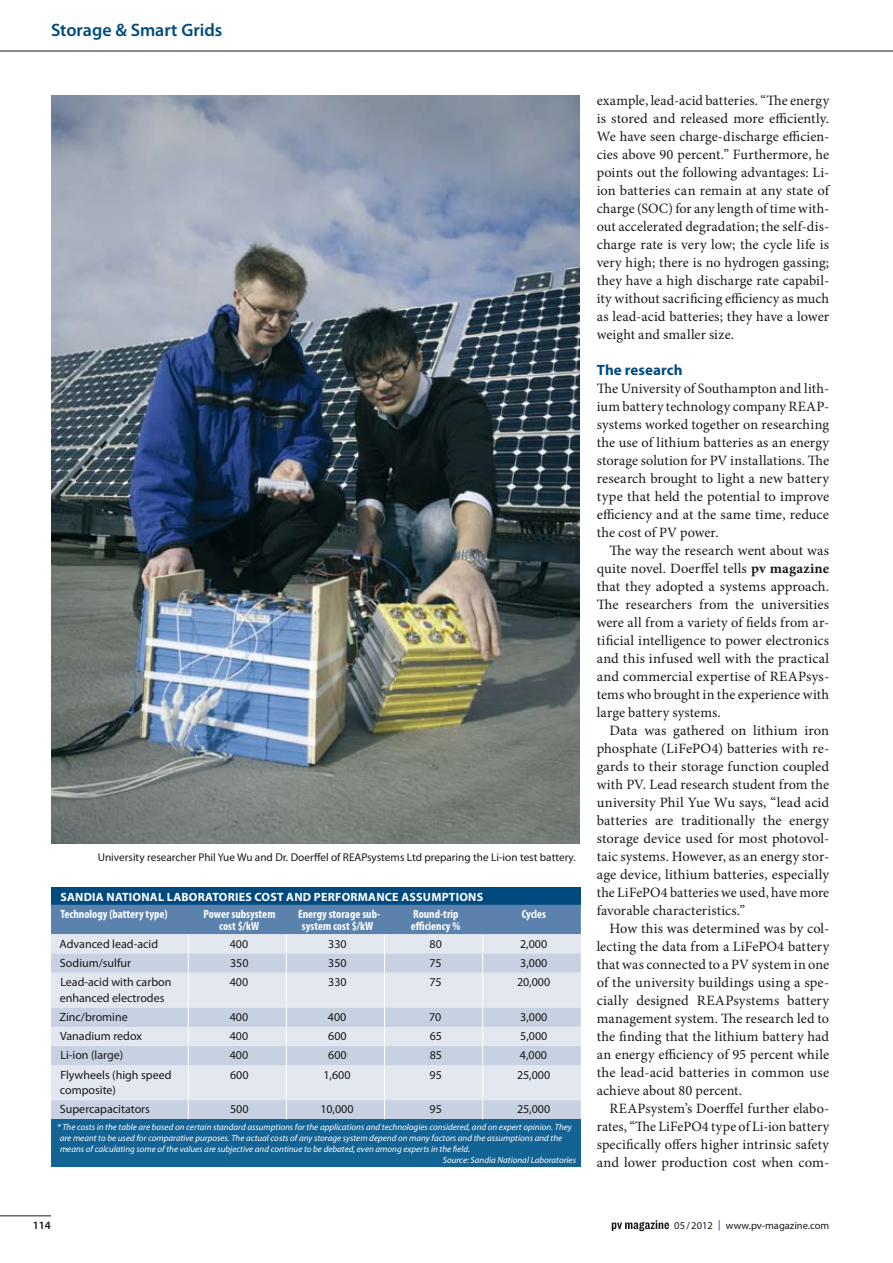
<style>
.page{position:relative;width:893px;height:1263px;background:#fff}
.page>*{position:absolute;margin:0;border:0;box-sizing:border-box;transform-origin:0 0}
.t1{font:600 18px "Myriad Pro";color:#004a7f}
.t2{font:700 15px "Myriad Pro";letter-spacing:.005em;color:#004a7f}
.t3{font:14.25px/18px "Minion Pro";letter-spacing:.005em;color:#1a171b;text-align:justify}
.t4{font:12px/15.8px "Myriad Pro";color:#1a171b}
.t5{font:700 condensed 12px/12px "Myriad Pro";color:#fff;text-align:center}
.t6{font:700 12px "Myriad Pro";letter-spacing:.02em;color:#fff}
.t7{font:11.25px "Myriad Pro";color:#1a171b}
.t8{font:600 11.25px "Myriad Pro";color:#1a171b}
.t9{font:10.5px "Myriad Pro";color:#1a171b}
.t10{font:italic 9px "Myriad Pro";color:#fff}
.s1{font-weight:700}
.s2{color:#004a7f}
</style>
<div class="page">
<img style="left:51px;top:96px;width:529px;height:747px">
<hr style="left:0;top:1215px;width:51px;height:1px;background:#1a171b">
<svg style="left:612px;top:1220px;width:57px;height:11px"></svg>
<div style="left:51px;top:887px;width:530px;height:18px;background:#004a7f"></div>
<svg style="left:51px;top:973px;width:530px;height:146px;background:#d8deea"></svg>
<div style="left:51px;top:1119px;width:530px;height:48px;background:#136394"></div>
<svg style="left:51px;top:905px;width:530px;height:68px;background:#a1b5cf"></svg>
<hr style="left:188px;top:973px;width:1px;height:35px;background:#fff">
<hr style="left:286px;top:973px;width:1px;height:35px;background:#fff">
<hr style="left:384px;top:973px;width:1px;height:35px;background:#fff">
<hr style="left:482px;top:973px;width:1px;height:35px;background:#fff">
<svg style="left:188px;top:1008px;width:1px;height:57px"></svg>
<svg style="left:286px;top:1008px;width:1px;height:57px"></svg>
<svg style="left:384px;top:1008px;width:1px;height:57px"></svg>
<svg style="left:482px;top:1008px;width:1px;height:57px"></svg>
<hr style="left:188px;top:1065px;width:1px;height:35px;background:#fff">
<hr style="left:286px;top:1065px;width:1px;height:35px;background:#fff">
<hr style="left:384px;top:1065px;width:1px;height:35px;background:#fff">
<hr style="left:482px;top:1065px;width:1px;height:35px;background:#fff">
<svg style="left:188px;top:1100px;width:1px;height:19px"></svg>
<svg style="left:286px;top:1100px;width:1px;height:19px"></svg>
<svg style="left:384px;top:1100px;width:1px;height:19px"></svg>
<svg style="left:482px;top:1100px;width:1px;height:19px"></svg>
<hr style="left:0;top:51px;width:893px;height:1px;background:#1a171b">
<p class="t1" style="left:51px;top:18px;width:173px">Storage &amp; Smart Grids</p>
<p class="t7" style="left:98px;top:850px;width:479px">University researcher Phil Yue Wu and Dr. Doerffel of REAPsystems Ltd preparing the Li-ion test battery.</p>
<p class="t6" style="left:60px;top:889px;width:423px">SANDIA NATIONAL LABORATORIES COST AND PERFORMANCE ASSUMPTIONS</p>
<p class="t5" style="left:60px;top:908px;width:109px">Technology (battery type)</p>
<p class="t5" style="left:204px;top:908px;width:73px">Power subsystem cost $/kW</p>
<p class="t5" style="left:298px;top:908px;width:84px">Energy storage sub&shy;system cost $/kW</p>
<p class="t5" style="left:411px;top:908px;width:51px;text-align:left">Round-trip efficiency %</p>
<p class="t5" style="left:522px;top:908px;width:26px">Cycles</p>
<p class="t4" style="left:60px;top:935px;width:100px">Advanced lead-acid</p>
<p class="t4" style="left:230px;top:935px;width:20px">400</p>
<p class="t4" style="left:328px;top:935px;width:20px">330</p>
<p class="t4" style="left:430px;top:935px;width:14px">80</p>
<p class="t4" style="left:520px;top:935px;width:29px">2,000</p>
<p class="t4" style="left:60px;top:955px;width:73px">Sodium/sulfur</p>
<p class="t4" style="left:230px;top:955px;width:20px">350</p>
<p class="t4" style="left:328px;top:955px;width:20px">350</p>
<p class="t4" style="left:429px;top:955px;width:14px">75</p>
<p class="t4" style="left:520px;top:955px;width:29px">3,000</p>
<p class="t4" style="left:60px;top:974px;width:113px">Lead-acid with carbon enhanced electrodes</p>
<p class="t4" style="left:230px;top:974px;width:20px">400</p>
<p class="t4" style="left:328px;top:974px;width:20px">330</p>
<p class="t4" style="left:429px;top:974px;width:14px">75</p>
<p class="t4" style="left:517px;top:974px;width:35px">20,000</p>
<p class="t4" style="left:59px;top:1009px;width:70px">Zinc/bromine</p>
<p class="t4" style="left:230px;top:1009px;width:20px">400</p>
<p class="t4" style="left:328px;top:1009px;width:20px">400</p>
<p class="t4" style="left:429px;top:1009px;width:14px">70</p>
<p class="t4" style="left:520px;top:1009px;width:29px">3,000</p>
<p class="t4" style="left:60px;top:1028px;width:83px">Vanadium redox</p>
<p class="t4" style="left:230px;top:1028px;width:20px">400</p>
<p class="t4" style="left:328px;top:1028px;width:20px">600</p>
<p class="t4" style="left:430px;top:1028px;width:14px">65</p>
<p class="t4" style="left:520px;top:1028px;width:29px">5,000</p>
<p class="t4" style="left:60px;top:1047px;width:64px">Li-ion (large)</p>
<p class="t4" style="left:230px;top:1047px;width:20px">400</p>
<p class="t4" style="left:328px;top:1047px;width:20px">600</p>
<p class="t4" style="left:430px;top:1047px;width:14px">85</p>
<p class="t4" style="left:520px;top:1047px;width:29px">4,000</p>
<p class="t4" style="left:60px;top:1066px;width:113px">Flywheels (high speed composite)</p>
<p class="t4" style="left:230px;top:1066px;width:20px">600</p>
<p class="t4" style="left:323px;top:1066px;width:29px">1,600</p>
<p class="t4" style="left:430px;top:1066px;width:14px">95</p>
<p class="t4" style="left:517px;top:1066px;width:35px">25,000</p>
<p class="t4" style="left:60px;top:1101px;width:91px">Supercapacitators</p>
<p class="t4" style="left:230px;top:1101px;width:20px">500</p>
<p class="t4" style="left:320px;top:1101px;width:35px">10,000</p>
<p class="t4" style="left:430px;top:1101px;width:14px">95</p>
<p class="t4" style="left:517px;top:1101px;width:35px">25,000</p>
<p class="t10" style="left:57px;top:1122px;width:516px">* The costs in the table are based on certain standard assumptions for the applications and technologies considered, and on expert opinion. They</p>
<p class="t10" style="left:60px;top:1133px;width:504px">are meant to be used for comparative purposes. The actual costs of any storage system depend on many factors and the assumptions and the</p>
<p class="t10" style="left:60px;top:1143px;width:412px">means of calculating some of the values are subjective and continue to be debated, even among experts in the field.</p>
<p class="t10" style="left:443px;top:1154px;width:135px">Source: Sandia National Laboratories</p>
<p class="t8" style="left:33px;top:1218px;width:20px">114</p>
<p class="t3" style="left:597px;top:91px;width:234px">example, lead-acid batteries. “The energy is stored and released more efficiently.<br>We have seen charge-discharge efficien&shy;cies above 90 percent.” Furthermore, he points out the following advantages: Li&shy;ion batteries can remain at any state of charge (SOC) for any length of time with&shy;out accelerated degradation; the self-dis&shy;charge rate is very low; the cycle life is very high; there is no hydrogen gassing; they have a high discharge rate capabil&shy;ity without sacrificing efficiency as much as lead-acid batteries; they have a lower weight and smaller size.</p>
<p class="t2" style="left:597px;top:360px;width:87px">THE RESEARCH</p>
<p class="t3" style="left:597px;top:379px;width:234px">The University of Southampton and lith&shy;ium battery technology company REAP&shy;systems worked together on researching the use of lithium batteries as an energy storage solution for PV installations. The research brought to light a new battery type that held the potential to improve efficiency and at the same time, reduce the cost of PV power.</p>
<p class="t3" style="left:597px;top:541px;width:234px;text-indent:13px">The way the research went about was quite novel. Doerffel tells <span class="s1">pv magazine </span>that they adopted a systems approach.<br>The researchers from the universities were all from a variety of fields from ar&shy;tificial intelligence to power electronics and this infused well with the practical and commercial expertise of REAPsys&shy;tems who brought in the experience with large battery systems.</p>
<p class="t3" style="left:597px;top:721px;width:234px;text-indent:13px">Data was gathered on lithium iron phosphate (LiFePO4) batteries with re&shy;gards to their storage function coupled with PV. Lead research student from the university Phil Yue Wu says, “lead acid batteries are traditionally the energy storage device used for most photovol&shy;taic systems. However, as an energy stor&shy;age device, lithium batteries, especially the LiFePO4 batteries we used, have more favorable characteristics.”</p>
<p class="t3" style="left:597px;top:919px;width:234px;text-indent:13px">How this was determined was by col&shy;lecting the data from a LiFePO4 battery that was connected to a PV system in one of the university buildings using a spe&shy;cially designed REAPsystems battery management system. The research led to the finding that the lithium battery had an energy efficiency of 95 percent while the lead-acid batteries in common use achieve about 80 percent.</p>
<p class="t3" style="left:597px;top:1099px;width:234px;text-indent:13px">REAPsystem’s Doerffel further elabo&shy;rates, “The LiFePO4 type of Li-ion battery specifically offers higher intrinsic safety and lower production cost when com-</p>
<p class="t9" style="left:674px;top:1219px;width:156px">05/2012 <span class="s2">|</span> www.pv-magazine.com</p>
</div>
